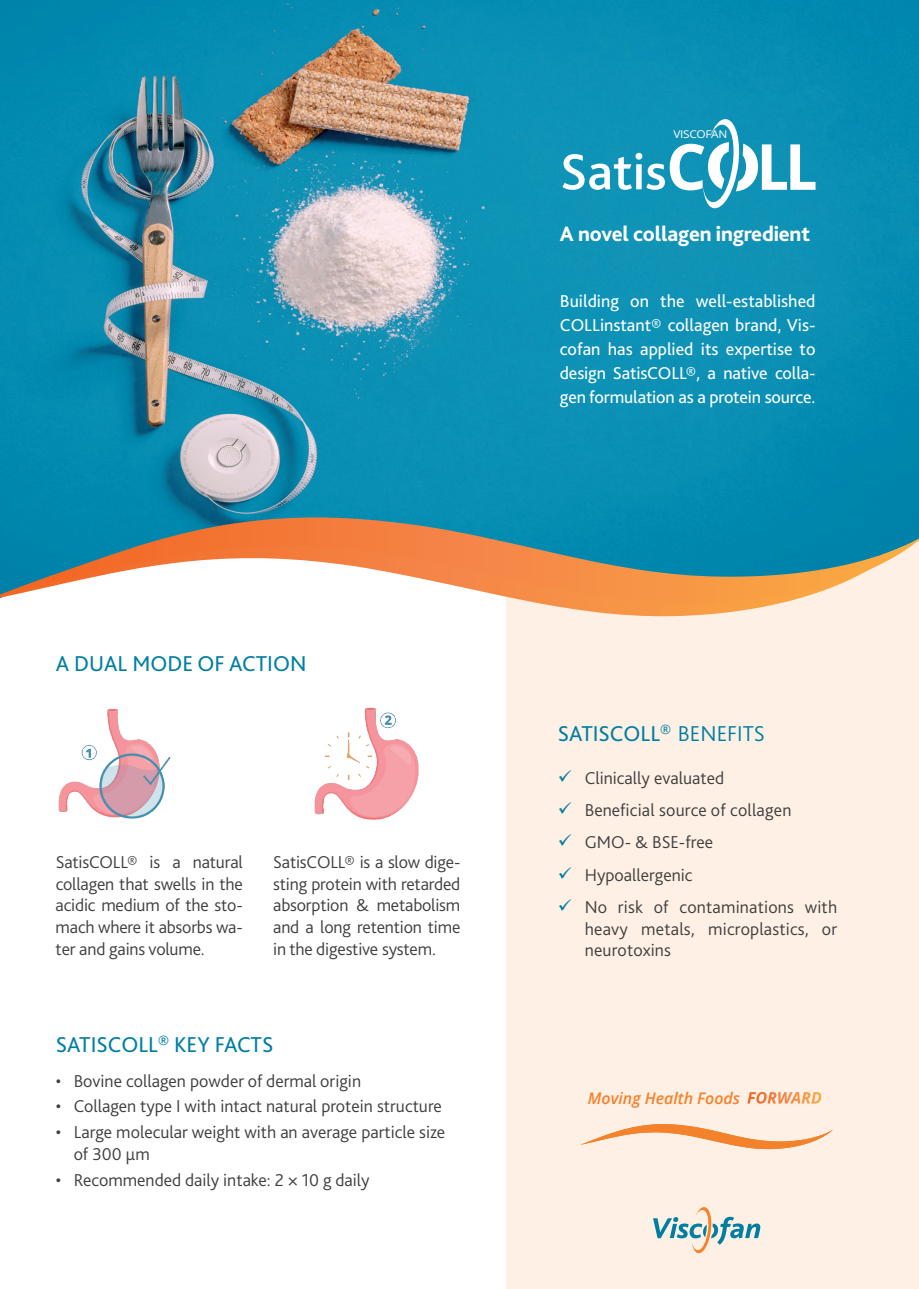
<style>
.page{position:relative;width:919px;height:1289px;background:#fff}
.page>*{position:absolute;margin:0;border:0;box-sizing:border-box;transform-origin:0 0}
.t1{font:500 52.95px "Bliss 2";color:#fff}
.t2{font:22.5px "Bliss 2";color:#007ea2}
.t3{font:800 21.75px "Bliss 2";letter-spacing:-.01em;color:#fff}
.t4{font:300 18px/21.6px "Bliss 2";color:#3e3e3f;text-align:justify}
.t5{font:18px/24px "Bliss 2";letter-spacing:-.01em;color:#fff;text-align:justify}
.t6{font:italic 600 15.9px "Open Sans";color:#f4822b}
.t7{font:10.8px "Open Sans";letter-spacing:-.03em;color:#fff;scale:1.11 1}
.s1{font-weight:300}
.s2{color:#007ea2}
.s3{font-weight:700;color:#fff}
</style>
<div class="page">
<img style="left:0;top:0;width:918px;height:529px">
<img style="left:58px;top:708px;width:113px;height:111px">
<img style="left:314px;top:707px;width:105px;height:113px">
<svg style="left:669px;top:119px;width:146px;height:89px"></svg>
<div style="left:506px;top:578px;width:412px;height:710px;background:#fef0e4"></div>
<svg style="left:653px;top:1207px;width:107px;height:46px"></svg>
<div style="left:685px;top:508px;width:233px;height:9px;background:#0086ad"></div>
<svg style="left:0;top:529px;width:776px;height:88px"></svg>
<svg style="left:16px;top:517px;width:902px;height:87px"></svg>
<svg style="left:580px;top:1124px;width:253px;height:25px"></svg>
<h1 class="t1" style="left:560px;top:139px;width:108px">Satis</h1>
<p class="t7" style="left:673px;top:126px;width:50px">VISCOFAN</p>
<p class="t3" style="left:560px;top:220px;width:252px">A novel collagen ingredient</p>
<p class="t5" style="left:560px;top:288px;width:257px">Building on the well-established COLLinstant® collagen brand, Vis&shy;cofan has applied its expertise to design SatisCOLL®, a native colla&shy;gen formulation as a protein source.</p>
<p class="t2" style="left:56px;top:650px;width:252px">A DUAL MODE OF ACTION</p>
<p class="t4" style="left:56px;top:851px;width:189px">SatisCOLL® is a natural collagen that swells in the acidic medium of the sto&shy;mach where it absorbs wa&shy;ter and gains volume.</p>
<p class="t4" style="left:273px;top:851px;width:189px">SatisCOLL® is a slow dige&shy;sting protein with retarded absorption &amp; metabolism and a long retention time in the digestive system.</p>
<p class="t2" style="left:56px;top:1030px;width:219px">SATISCOLL<sup>®</sup> KEY FACTS</p>
<p class="t4" style="left:56px;top:1069px;width:307px">• Bovine collagen powder of dermal origin</p>
<p class="t4" style="left:56px;top:1095px;width:387px">• Collagen type I with intact natural protein structure</p>
<p class="t4" style="left:74px;top:1121px;width:373px;text-indent:-18px">• Large molecular weight with an average particle size of 300 µm</p>
<p class="t4" style="left:56px;top:1168px;width:315px">• Recommended daily intake: 2 × 10 g daily</p>
<p class="t2" style="left:557px;top:719px;width:209px">SATISCOLL<sup>®</sup> <span class="s1">BENEFITS</span></p>
<p class="t4" style="left:557px;top:766px;width:168px"><span class="s2">✓</span> Clinically evaluated</p>
<p class="t4" style="left:557px;top:799px;width:235px"><span class="s2">✓</span> Beneficial source of collagen</p>
<p class="t4" style="left:557px;top:831px;width:157px"><span class="s2">✓</span> GMO- &amp; BSE-free</p>
<p class="t4" style="left:557px;top:863px;width:136px"><span class="s2">✓</span> Hypoallergenic</p>
<p class="t4" style="left:584px;top:895px;width:254px;text-indent:-27px"><span class="s2">✓</span> No risk of contaminations with heavy metals, microplastics, or neurotoxins</p>
<p class="t6" style="left:588px;top:1086px;width:235px">Moving Health Foods <span class="s3">FORWARD</span></p>
</div>
